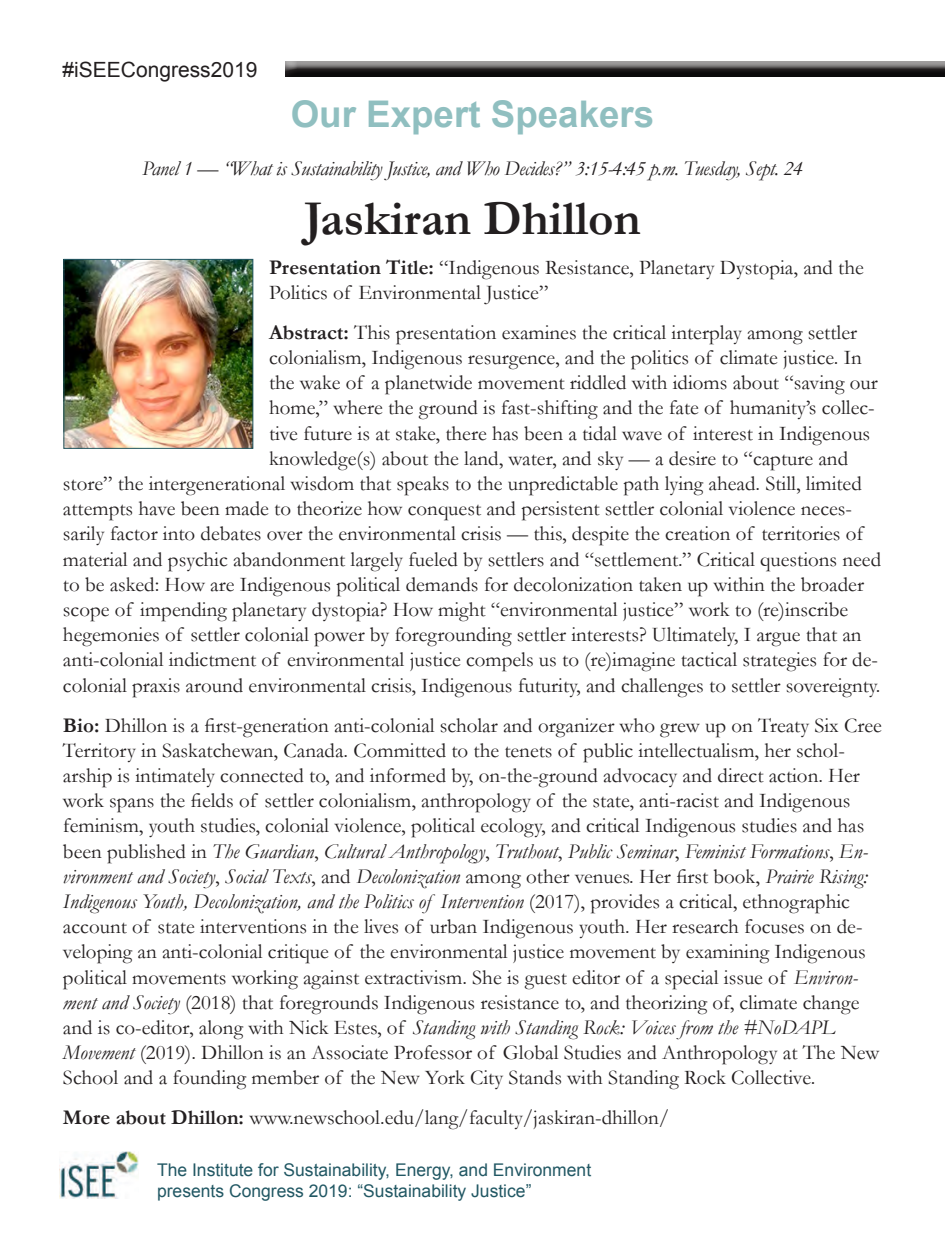
<style>
.page{position:relative;width:945px;height:1260px;background:#fff}
.page>*{position:absolute;margin:0;border:0;box-sizing:border-box;transform-origin:0 0}
.t1{font:700 49px "Garamond";color:#231f20}
.t2{font:700 36.75px "Arial";color:#90bfc0}
.t3{font:21px/25.2px "Garamond";color:#231f20}
.t4{font:italic 21px "Garamond";letter-spacing:-.02em;color:#231f20}
.t5{font:21px "Arial";color:#231f20}
.t6{font:17.5px/21px "Arial";color:#225864}
.s1{font-weight:700}
.s2{font-style:italic}
</style>
<div class="page">
<img style="left:60px;top:1151px;width:79px;height:48px">
<div style="left:285px;top:60px;width:660px;height:14px;background:#9f9d9d"></div>
<div style="left:285px;top:62px;width:660px;height:18px;background:#231f20;opacity:.75"></div>
<img style="left:65px;top:261px;width:186px;height:186px">
<div style="left:63px;top:259px;width:190px;height:190px;border:1px solid #225864"></div>
<p class="t5" style="left:63px;top:56px;width:196px">#iSEECongress2019</p>
<p class="t2" style="left:291px;top:89px;width:365px">Our Expert Speakers</p>
<p class="t4" style="left:142px;top:156px;width:662px">Panel 1 — “What is Sustainability Justice, and Who Decides?” 3:15-4:45 p.m. Tuesday, Sept. 24</p>
<p class="t1" style="left:304px;top:189px;width:338px">Jaskiran Dhillon</p>
<p class="t3" style="left:269px;top:254px;width:596px"><span class="s1">Presentation Title:</span> “Indigenous Resistance, Planetary Dystopia, and the<br>Politics of Environmental Justice”</p>
<p class="t3" style="left:269px;top:319px;width:590px"><span class="s1">Abstract:</span> This presentation examines the critical interplay among settler</p>
<p class="t3" style="left:269px;top:345px;width:594px">colonialism, Indigenous resurgence, and the politics of climate justice. In</p>
<p class="t3" style="left:269px;top:370px;width:610px">the wake of a planetwide movement riddled with idioms about “saving our</p>
<p class="t3" style="left:269px;top:395px;width:607px">home,” where the ground is fast-shifting and the fate of humanity’s collec-</p>
<p class="t3" style="left:269px;top:420px;width:603px">tive future is at stake, there has been a tidal wave of interest in Indigenous</p>
<p class="t3" style="left:269px;top:445px;width:581px">knowledge(s) about the land, water, and sky — a desire to “capture and</p>
<p class="t3" style="left:63px;top:471px;width:800px">store” the intergenerational wisdom that speaks to the unpredictable path lying ahead. Still, limited</p>
<p class="t3" style="left:63px;top:496px;width:791px">attempts have been made to theorize how conquest and persistent settler colonial violence neces-</p>
<p class="t3" style="left:63px;top:521px;width:802px">sarily factor into debates over the environmental crisis — this, despite the creation of territories of</p>
<p class="t3" style="left:63px;top:546px;width:820px">material and psychic abandonment largely fueled by settlers and “settlement.” Critical questions need</p>
<p class="t3" style="left:63px;top:571px;width:803px">to be asked: How are Indigenous political demands for decolonization taken up within the broader</p>
<p class="t3" style="left:63px;top:597px;width:787px">scope of impending planetary dystopia? How might “environmental justice” work to (re)inscribe</p>
<p class="t3" style="left:63px;top:622px;width:800px">hegemonies of settler colonial power by foregrounding settler interests? Ultimately, I argue that an</p>
<p class="t3" style="left:63px;top:647px;width:816px">anti-colonial indictment of environmental justice compels us to (re)imagine tactical strategies for de-</p>
<p class="t3" style="left:63px;top:672px;width:819px">colonial praxis around environmental crisis, Indigenous futurity, and challenges to settler sovereignty.</p>
<p class="t3" style="left:63px;top:712px;width:820px"><span class="s1">Bio:</span> Dhillon is a first-generation anti-colonial scholar and organizer who grew up on Treaty Six Cree Territory in Saskatchewan, Canada. Committed to the tenets of public intellectualism, her schol&shy;arship is intimately connected to, and informed by, on-the-ground advocacy and direct action. Her work spans the fields of settler colonialism, anthropology of the state, anti-racist and Indigenous feminism, youth studies, colonial violence, political ecology, and critical Indigenous studies and has been published in <span class="s2">The Guardian</span>, <span class="s2">Cultural Anthropology</span>, <span class="s2">Truthout</span>, <span class="s2">Public Seminar</span>, <span class="s2">Feminist Formations</span>, <span class="s2">En&shy;vironment and Society</span>, <span class="s2">Social Texts</span>, and <span class="s2">Decolonization</span> among other venues. Her first book, <span class="s2">Prairie Rising:<br>Indigenous Youth, Decolonization, and the Politics of Intervention</span> (2017), provides a critical, ethnographic account of state interventions in the lives of urban Indigenous youth. Her research focuses on de&shy;veloping an anti-colonial critique of the environmental justice movement by examining Indigenous political movements working against extractivism. She is guest editor of a special issue of <span class="s2">Environ&shy;ment and Society</span> (2018) that foregrounds Indigenous resistance to, and theorizing of, climate change and is co-editor, along with Nick Estes, of <span class="s2">Standing with Standing Rock: Voices from the #NoDAPL Movement</span> (2019). Dhillon is an Associate Professor of Global Studies and Anthropology at The New School and a founding member of the New York City Stands with Standing Rock Collective.</p>
<p class="t3" style="left:63px;top:1105px;width:608px"><span class="s1">More about Dhillon:</span> www.newschool.edu/lang/faculty/jaskiran-dhillon/</p>
<p class="t6" style="left:157px;top:1159px;width:436px">The Institute for Sustainability, Energy, and Environment presents Congress 2019: “Sustainability Justice”</p>
</div>
